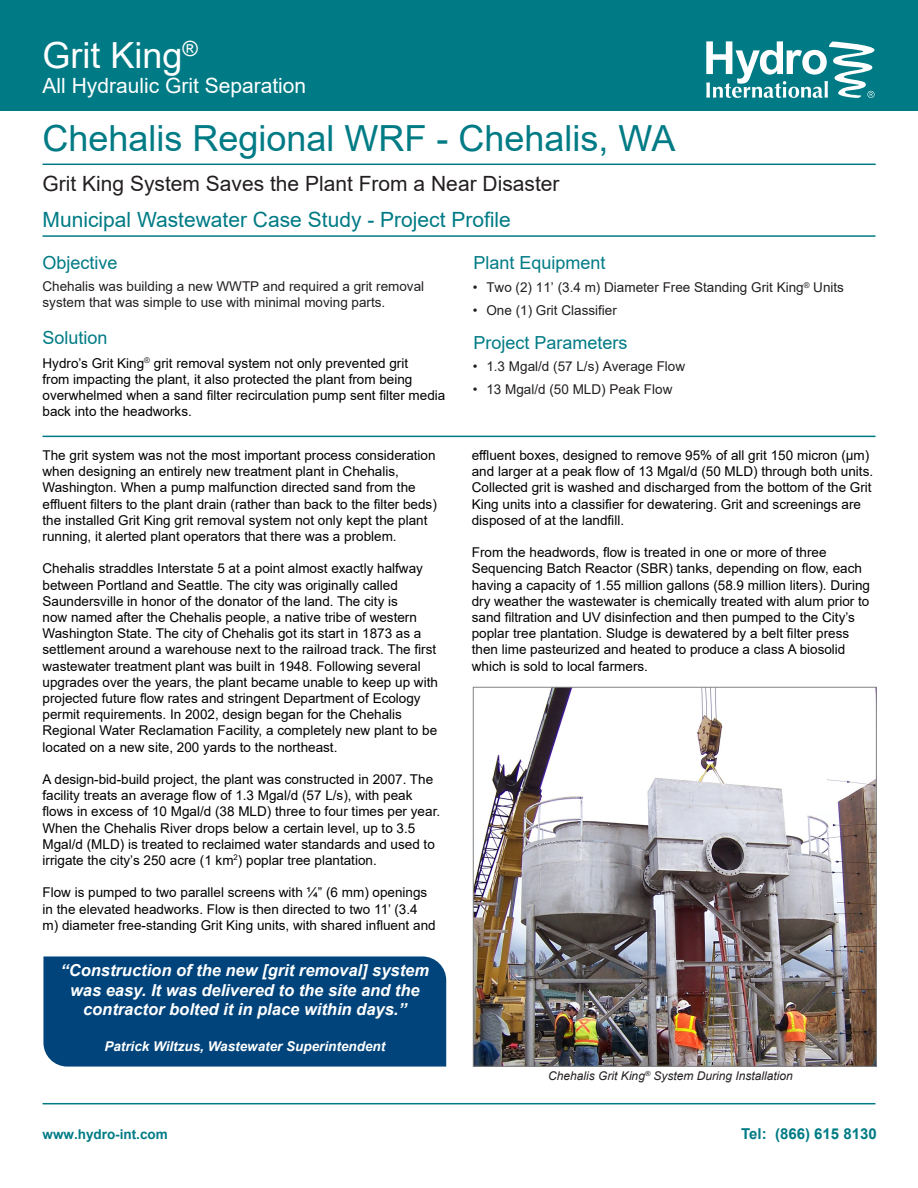
<style>
.page{position:relative;width:918px;height:1188px;background:#fff}
.page>*{position:absolute;margin:0;border:0;box-sizing:border-box;transform-origin:0 0}
.Page_Header{font:36px "Arial";color:#007b85}
.Body_Text{font:36px "Arial";color:#fff}
.Body_Text-2{font:21px "Arial";color:#231f20}
.Sub_Header{font:21px "Arial";color:#007b85}
.Body_Text-3{font:21px "Arial";color:#fff}
.L2_Title{font:18px "Arial";color:#007b85}
.t1{font:italic 700 16.5px/19.8px "Arial";color:#fff;text-align:center}
.t2{font:700 15px "Arial";color:#007b85}
.Body_Text-4{font:13.5px/16.2px "Arial";color:#000}
.Body_Text-5{font:13.5px/16.2px "Arial";color:#231f20}
.t3{font:italic 700 13.5px "Arial";color:#fff}
.t4{font:700 13.5px "Arial";color:#007b85}
.t5{font:italic 12px "Arial";color:#231f20}
</style>
<div class="page">
<hr style="left:43px;top:1103px;width:832px;height:1px;background:#007b85">
<hr style="left:43px;top:436px;width:832px;height:1px;background:#007b85">
<img style="left:475px;top:689px;width:400px;height:376px">
<div style="left:473px;top:687px;width:404px;height:380px;border:1px solid #828282"></div>
<hr style="left:43px;top:164px;width:833px;height:1px;background:#007b85">
<hr style="left:43px;top:235px;width:832px;height:2px;background:#007b85">
<div style="left:0;top:0;width:918px;height:110px;background:#007b85"></div>
<svg style="left:706px;top:41px;width:169px;height:57px"></svg>
<div style="left:43px;top:956px;width:403px;height:111px;background:#00447b"></div>
<p class="Body_Text" style="left:43px;top:30px;width:157px">Grit King<sup>®</sup></p>
<p class="Body_Text-3" style="left:43px;top:71px;width:265px">All Hydraulic Grit Separation</p>
<p class="Page_Header" style="left:43px;top:113px;width:634px">Chehalis Regional WRF - Chehalis, WA</p>
<p class="Body_Text-2" style="left:43px;top:169px;width:518px">Grit King System Saves the Plant From a Near Disaster</p>
<p class="Sub_Header" style="left:43px;top:205px;width:470px">Municipal Wastewater Case Study - Project Profile</p>
<p class="L2_Title" style="left:43px;top:250px;width:77px">Objective</p>
<p class="Body_Text-5" style="left:43px;top:278px;width:383px">Chehalis was building a new WWTP and required a grit removal system that was simple to use with minimal moving parts.</p>
<p class="L2_Title" style="left:43px;top:326px;width:67px">Solution</p>
<p class="Body_Text-4" style="left:43px;top:355px;width:404px">Hydro’s Grit King<sup>®</sup> grit removal system not only prevented grit<br>from impacting the plant, it also protected the plant from being overwhelmed when a sand filter recirculation pump sent filter media back into the headworks.</p>
<p class="Body_Text-4" style="left:43px;top:447px;width:396px">The grit system was not the most important process consideration when designing an entirely new treatment plant in Chehalis, Washington. When a pump malfunction directed sand from the effluent filters to the plant drain (rather than back to the filter beds) the installed Grit King grit removal system not only kept the plant running, it alerted plant operators that there was a problem.</p>
<p class="Body_Text-4" style="left:43px;top:560px;width:397px">Chehalis straddles Interstate 5 at a point almost exactly halfway between Portland and Seattle. The city was originally called Saundersville in honor of the donator of the land. The city is<br>now named after the Chehalis people, a native tribe of western Washington State. The city of Chehalis got its start in 1873 as a settlement around a warehouse next to the railroad track. The first wastewater treatment plant was built in 1948. Following several upgrades over the years, the plant became unable to keep up with projected future flow rates and stringent Department of Ecology permit requirements. In 2002, design began for the Chehalis Regional Water Reclamation Facility, a completely new plant to be located on a new site, 200 yards to the northeast.</p>
<p class="Body_Text-4" style="left:43px;top:771px;width:399px">A design-bid-build project, the plant was constructed in 2007. The facility treats an average flow of 1.3 Mgal/d (57 L/s), with peak flows in excess of 10 Mgal/d (38 MLD) three to four times per year.<br>When the Chehalis River drops below a certain level, up to 3.5<br>Mgal/d (MLD) is treated to reclaimed water standards and used to irrigate the city’s 250 acre (1 km<sup>2</sup>) poplar tree plantation.</p>
<p class="Body_Text-4" style="left:43px;top:884px;width:395px">Flow is pumped to two parallel screens with ¼” (6 mm) openings in the elevated headworks. Flow is then directed to two 11’ (3.4 m) diameter free-standing Grit King units, with shared influent and</p>
<p class="t1" style="left:61px;top:961px;width:370px">“Construction of the new [grit removal] system was easy. It was delivered to the site and the contractor bolted it in place within days.”</p>
<p class="t3" style="left:104px;top:1038px;width:282px">Patrick Wiltzus, Wastewater Superintendent</p>
<p class="L2_Title" style="left:473px;top:250px;width:134px">Plant Equipment</p>
<p class="Body_Text-5" style="left:473px;top:279px;width:373px">• Two (2) 11’ (3.4 m) Diameter Free Standing Grit King<sup>®</sup> Units</p>
<p class="Body_Text-5" style="left:473px;top:302px;width:146px">• One (1) Grit Classifier</p>
<p class="L2_Title" style="left:473px;top:330px;width:156px">Project Parameters</p>
<p class="Body_Text-5" style="left:473px;top:358px;width:214px">• 1.3 Mgal/d (57 L/s) Average Flow</p>
<p class="Body_Text-5" style="left:473px;top:381px;width:201px">• 13 Mgal/d (50 MLD) Peak Flow</p>
<p class="Body_Text-4" style="left:472px;top:447px;width:403px">effluent boxes, designed to remove 95% of all grit 150 micron (µm) and larger at a peak flow of 13 Mgal/d (50 MLD) through both units.<br>Collected grit is washed and discharged from the bottom of the Grit King units into a classifier for dewatering. Grit and screenings are disposed of at the landfill.</p>
<p class="Body_Text-4" style="left:472px;top:544px;width:400px">From the headwords, flow is treated in one or more of three Sequencing Batch Reactor (SBR) tanks, depending on flow, each having a capacity of 1.55 million gallons (58.9 million liters). During dry weather the wastewater is chemically treated with alum prior to sand filtration and UV disinfection and then pumped to the City’s poplar tree plantation. Sludge is dewatered by a belt filter press then lime pasteurized and heated to produce a class A biosolid which is sold to local farmers.</p>
<p class="t5" style="left:548px;top:1068px;width:246px">Chehalis Grit King<sup>®</sup> System During Installation</p>
<p class="t4" style="left:43px;top:1125px;width:127px">www.hydro-int.com</p>
<p class="t2" style="left:741px;top:1123px;width:137px">Tel: (866) 615 8130</p>
</div>
